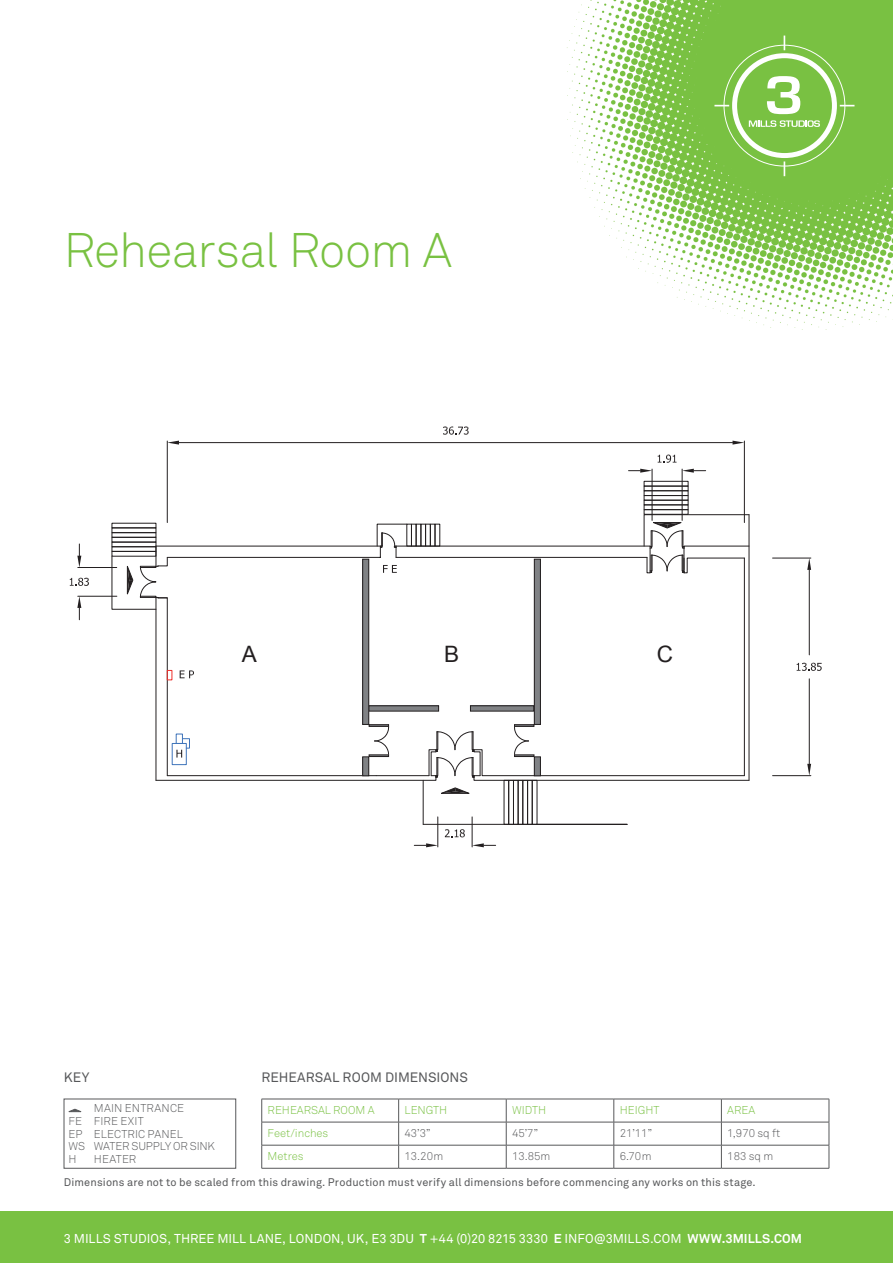
<style>
.page{position:relative;width:893px;height:1263px;background:#fff}
.page>*{position:absolute;margin:0;border:0;box-sizing:border-box;transform-origin:0 0}
.t1{font:300 48px "Akkurat";letter-spacing:-.015em;color:#79c142}
.t2{font:22.65px "Arial";color:#231f20}
.t3{font:13.5px "Akkurat";color:#57585a}
.t4{font:12.75px "Akkurat";letter-spacing:.005em;color:#fff}
.t5{font:300 11.25px "Akkurat";color:#57585a}
.t6{font:300 11.25px "Akkurat";color:#79c142}
.t7{font:300 11.25px "Akkurat";letter-spacing:.02em;color:#57585a}
.t8{font:10.95px "Akkurat";letter-spacing:.015em;color:#57585a}
.s1{font-weight:700}
</style>
<div class="page">
<svg style="left:69px;top:426px;width:753px;height:422px"></svg>
<svg style="left:111px;top:514px;width:639px;height:267px"></svg>
<div style="left:514px;top:754px;width:20px;height:3px;border:1px solid #231f20"></div>
<hr style="left:261px;top:1099px;width:138px;height:1px;background:#57585a">
<hr style="left:399px;top:1099px;width:107px;height:1px;background:#57585a">
<hr style="left:506px;top:1099px;width:108px;height:1px;background:#57585a">
<hr style="left:614px;top:1099px;width:107px;height:1px;background:#57585a">
<hr style="left:721px;top:1099px;width:108px;height:1px;background:#57585a">
<hr style="left:261px;top:1122px;width:138px;height:1px;background:#57585a">
<hr style="left:399px;top:1122px;width:107px;height:1px;background:#57585a">
<hr style="left:506px;top:1122px;width:108px;height:1px;background:#57585a">
<hr style="left:614px;top:1122px;width:107px;height:1px;background:#57585a">
<hr style="left:721px;top:1122px;width:108px;height:1px;background:#57585a">
<hr style="left:261px;top:1145px;width:138px;height:1px;background:#57585a">
<svg style="left:261px;top:1099px;width:1px;height:69px"></svg>
<hr style="left:399px;top:1145px;width:107px;height:1px;background:#57585a">
<svg style="left:398px;top:1099px;width:1px;height:69px"></svg>
<hr style="left:506px;top:1145px;width:108px;height:1px;background:#57585a">
<hr style="left:614px;top:1145px;width:107px;height:1px;background:#57585a">
<hr style="left:721px;top:1145px;width:108px;height:1px;background:#57585a">
<svg style="left:829px;top:1099px;width:1px;height:69px"></svg>
<hr style="left:261px;top:1168px;width:138px;height:1px;background:#57585a">
<hr style="left:399px;top:1168px;width:107px;height:1px;background:#57585a">
<hr style="left:506px;top:1168px;width:108px;height:1px;background:#57585a">
<hr style="left:614px;top:1168px;width:107px;height:1px;background:#57585a">
<hr style="left:721px;top:1168px;width:108px;height:1px;background:#57585a">
<svg style="left:506px;top:1099px;width:44px;height:69px"></svg>
<svg style="left:614px;top:1099px;width:45px;height:69px"></svg>
<svg style="left:721px;top:1099px;width:35px;height:69px"></svg>
<div style="left:0;top:1212px;width:893px;height:51px;background:#79c142"></div>
<svg style="left:68px;top:1108px;width:14px;height:4px"></svg>
<img style="left:567px;top:0;width:326px;height:330px">
<svg style="left:767px;top:76px;width:33px;height:38px"></svg>
<svg style="left:840px;top:105px;width:14px;height:1px"></svg>
<svg style="left:714px;top:105px;width:15px;height:1px"></svg>
<svg style="left:784px;top:36px;width:1px;height:14px"></svg>
<svg style="left:784px;top:161px;width:1px;height:15px"></svg>
<svg style="left:749px;top:120px;width:71px;height:7px"></svg>
<div style="left:732px;top:53px;width:105px;height:105px;border:5px solid #fff;border-radius:50%"></div>
<p class="t1" style="left:64px;top:221px;width:390px">Rehearsal Room A</p>
<p class="t2" style="left:242px;top:639px;width:17px">A</p>
<p class="t2" style="left:444px;top:639px;width:17px">B</p>
<p class="t2" style="left:657px;top:639px;width:18px">C</p>
<p class="t3" style="left:64px;top:1069px;width:27px">KEY</p>
<p class="t7" style="left:94px;top:1101px;width:92px">MAIN ENTRANCE</p>
<p class="t5" style="left:68px;top:1114px;width:77px">FE FIRE EXIT</p>
<p class="t5" style="left:68px;top:1127px;width:116px">EP ELECTRIC PANEL</p>
<p class="t5" style="left:68px;top:1140px;width:148px">WS WATER SUPPLY OR SINK</p>
<p class="t5" style="left:68px;top:1152px;width:10px">H</p>
<p class="t5" style="left:94px;top:1152px;width:44px">HEATER</p>
<p class="t3" style="left:261px;top:1069px;width:208px">REHEARSAL ROOM DIMENSIONS</p>
<p class="t6" style="left:268px;top:1103px;width:108px">REHEARSAL ROOM A</p>
<p class="t6" style="left:405px;top:1103px;width:44px">LENGTH</p>
<p class="t6" style="left:512px;top:1103px;width:35px">WIDTH</p>
<p class="t6" style="left:620px;top:1103px;width:41px">HEIGHT</p>
<p class="t6" style="left:727px;top:1103px;width:29px">AREA</p>
<p class="t6" style="left:268px;top:1126px;width:62px">Feet/inches</p>
<p class="t5" style="left:405px;top:1126px;width:27px">43’3”</p>
<p class="t5" style="left:512px;top:1126px;width:27px">45’7”</p>
<p class="t5" style="left:620px;top:1126px;width:34px">21’11”</p>
<p class="t5" style="left:727px;top:1126px;width:55px">1,970 sq ft</p>
<p class="t6" style="left:268px;top:1149px;width:38px">Metres</p>
<p class="t5" style="left:405px;top:1149px;width:40px">13.20m</p>
<p class="t5" style="left:512px;top:1149px;width:40px">13.85m</p>
<p class="t5" style="left:620px;top:1149px;width:33px">6.70m</p>
<p class="t5" style="left:727px;top:1149px;width:48px">183 sq m</p>
<p class="t8" style="left:64px;top:1176px;width:694px">Dimensions are not to be scaled from this drawing. Production must verify all dimensions before commencing any works on this stage.</p>
<p class="t4" style="left:64px;top:1231px;width:740px">3 MILLS STUDIOS, THREE MILL LANE, LONDON, UK, E3 3DU <span class="s1">T</span> +44 (0)20 8215 3330 <span class="s1">E</span> INFO@3MILLS.COM <span class="s1">WWW.3MILLS.COM</span></p>
</div>
